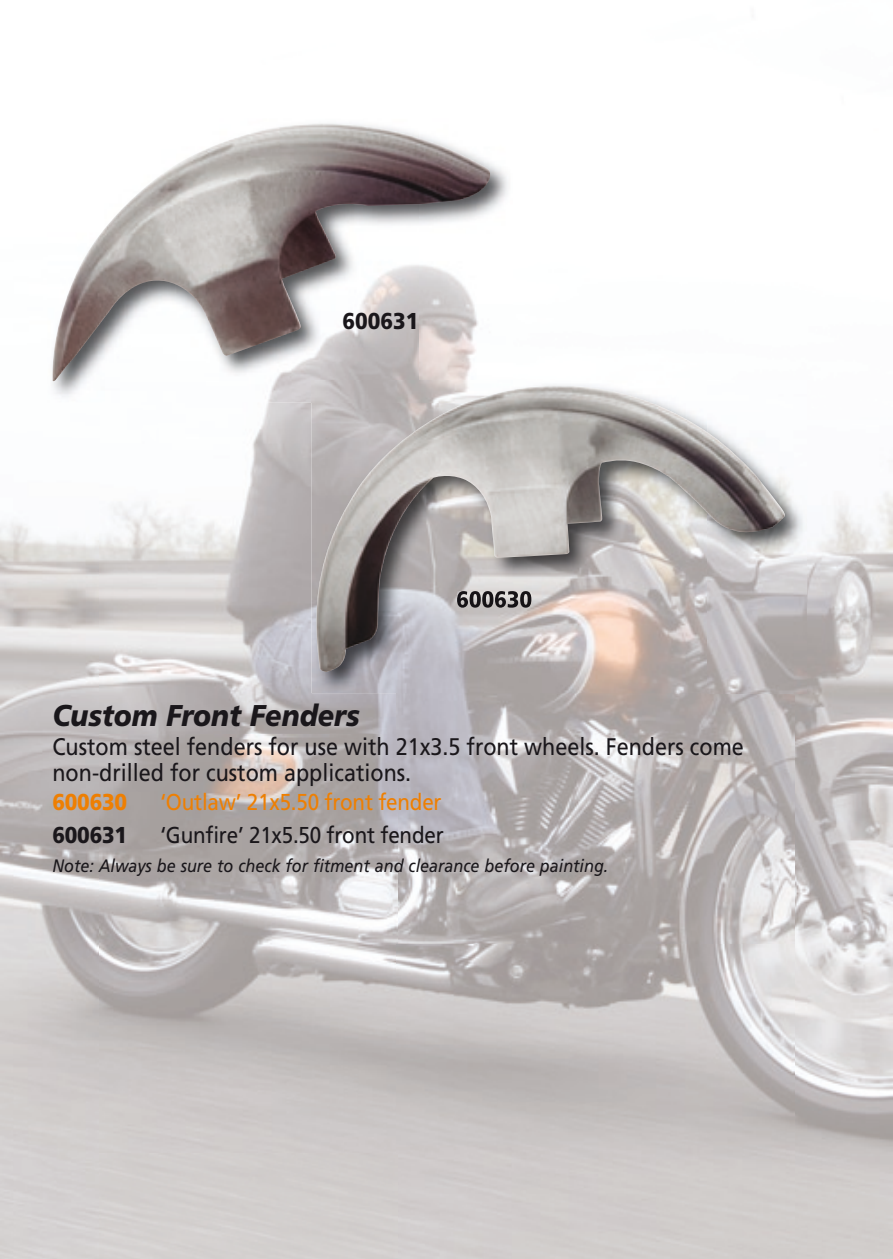
<style>
.page{position:relative;width:893px;height:1259px;background:#fff}
.page>*{position:absolute;margin:0;border:0;box-sizing:border-box;transform-origin:0 0}
.t1{font:italic 900 30px "Frutiger";color:#1a171b;scale:.9 1}
.t2{font:24px/25.8px "Frutiger";color:#1a171b;scale:.9 1}
.t3{font:23.1px "Frutiger";letter-spacing:-.01em;color:#1a171b;scale:.9 1}
.t4{font:23.1px "Frutiger";letter-spacing:-.01em;color:#ee7f02;scale:.9 1}
.t5{font:900 23.1px "Frutiger";letter-spacing:-.005em;color:#1a171b;scale:.9 1}
.t6{font:900 23.1px "Frutiger";letter-spacing:-.01em;color:#ee7f02;scale:.9 1}
.t7{font:italic 18px "Frutiger";color:#1a171b;scale:.9 1}
</style>
<div class="page">
<img style="left:0;top:522px;width:99px;height:737px">
<img style="left:99px;top:402px;width:298px;height:857px">
<img style="left:794px;top:492px;width:99px;height:767px">
<img style="left:397px;top:693px;width:397px;height:566px">
<img style="left:52px;top:381px;width:259px;height:21px">
<img style="left:493px;top:165px;width:15px;height:44px">
<img style="left:52px;top:123px;width:441px;height:258px">
<img style="left:311px;top:402px;width:496px;height:291px">
<img style="left:311px;top:380px;width:182px;height:22px">
<img style="left:316px;top:385px;width:469px;height:287px">
<p class="t5" style="left:343px;top:306px;width:86px">600631</p>
<p class="t1" style="left:52px;top:697px;width:343px">Custom Front Fenders</p>
<p class="t2" style="left:52px;top:733px;width:770px">Custom steel fenders for use with 21x3.5 front wheels. Fenders come non-drilled for custom applications.</p>
<p class="t6" style="left:52px;top:788px;width:85px">600630</p>
<p class="t4" style="left:160px;top:788px;width:314px">‘Outlaw’ 21x5.50 front fender</p>
<p class="t5" style="left:52px;top:820px;width:85px">600631</p>
<p class="t3" style="left:160px;top:821px;width:316px">‘Gunfire’ 21x5.50 front fender</p>
<p class="t7" style="left:52px;top:855px;width:619px">Note: Always be sure to check for fitment and clearance before painting.</p>
</div>
